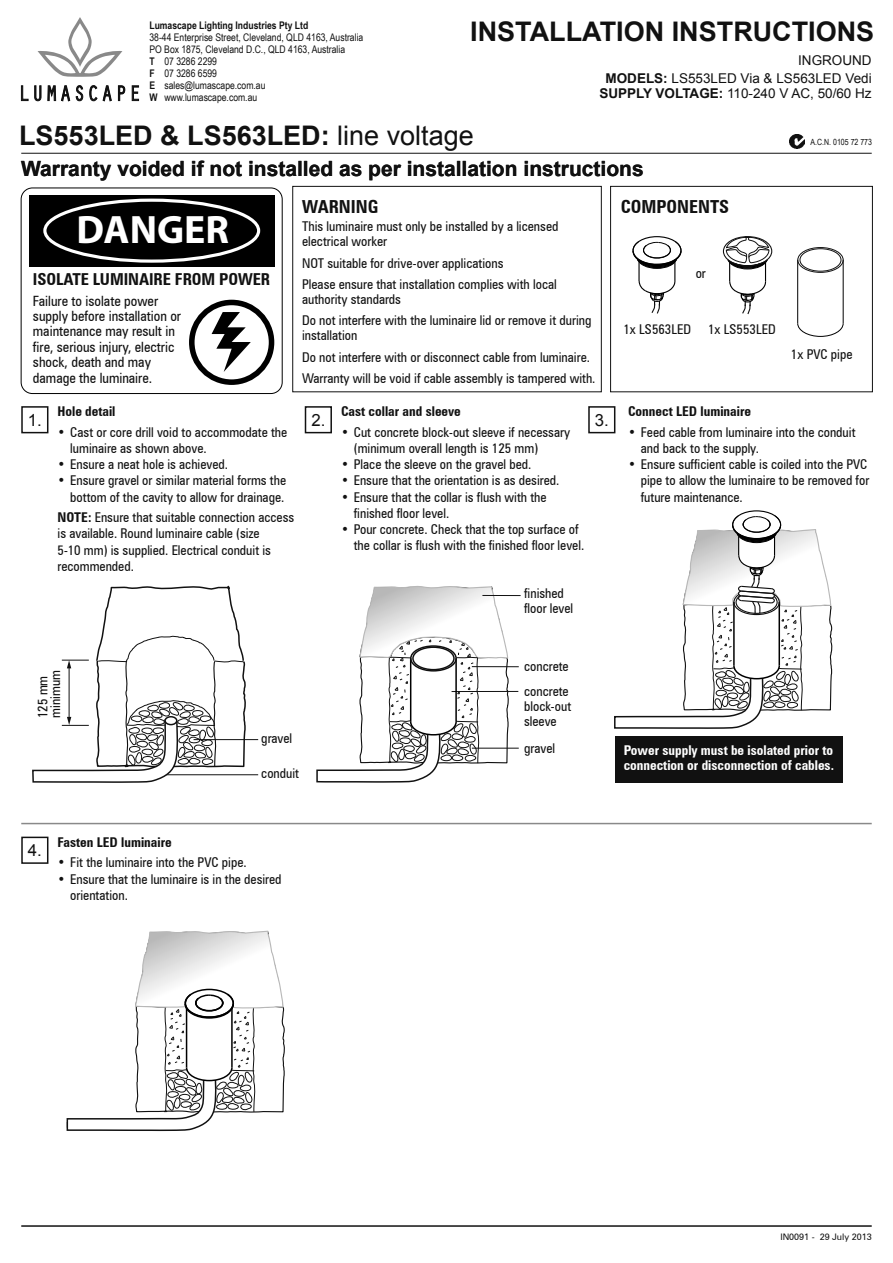
<style>
.page{position:relative;width:893px;height:1263px;background:#fff}
.page>*{position:absolute;margin:0;border:0;box-sizing:border-box;transform-origin:0 0}
.t1{font:700 39.75px "Myriad Pro";color:#fff}
.t2{font:700 27px "Arial";color:#111}
.t3{font:700 21px "Arial";color:#111}
.t4{font:700 condensed 18px "Zurich BT";color:#111}
.t5{font:16.8px "Arial";color:#111}
.t6{font:700 condensed 16.5px "Zurich BT";letter-spacing:-.005em;color:#111}
.t7{font:condensed 14.25px/15.3px "Zurich BT";color:#111}
.t8{font:condensed 13.5px/16.2px "Zurich BT";color:#111}
.t9{font:13.5px/15px "Arial";color:#111;text-align:center}
.t10{font:700 condensed 13.5px "Zurich BT";color:#111}
.t11{font:700 condensed 13.5px/15px "Zurich BT";color:#fff}
.t12{font:10.5px/12px "Arial Narrow";color:#111}
.t13{font:700 10.5px "Arial Narrow";color:#111}
.t14{font:9px "Zurich BT";color:#111}
.t15{font:8.55px "Arial Narrow";color:#111}
.s1{font-weight:700}
.s2{font-weight:400}
</style>
<div class="page">
<hr style="left:21px;top:153px;width:851px;height:1px;background:#111">
<hr style="left:21px;top:1225px;width:851px;height:2px;background:#111">
<svg style="left:21px;top:85px;width:7px;height:16px"></svg>
<svg style="left:132px;top:85px;width:7px;height:16px"></svg>
<svg style="left:34px;top:17px;width:91px;height:84px"></svg>
<div style="left:723px;top:236px;width:49px;height:30px;border:1px solid #111;border-radius:50%"></div>
<svg style="left:724px;top:236px;width:47px;height:79px"></svg>
<div style="left:632px;top:236px;width:49px;height:29px;border:1px solid #000;border-radius:50%"></div>
<svg style="left:632px;top:237px;width:50px;height:77px"></svg>
<img style="left:789px;top:134px;width:15px;height:15px">
<hr style="left:472px;top:666px;width:47px;height:1px;background:#111">
<hr style="left:472px;top:748px;width:47px;height:1px;background:#111">
<hr style="left:451px;top:691px;width:67px;height:1px;background:#111">
<hr style="left:482px;top:595px;width:39px;height:1px;background:#111">
<svg style="left:316px;top:586px;width:193px;height:197px"></svg>
<hr style="left:455px;top:658px;width:2px;height:64px;background:#000">
<hr style="left:410px;top:658px;width:1px;height:64px;background:#000">
<div style="left:410px;top:645px;width:47px;height:27px;border:1px solid #111;border-radius:50%"></div>
<div style="left:412px;top:646px;width:43px;height:24px;border:1px solid #111;border-radius:50%"></div>
<hr style="left:194px;top:739px;width:64px;height:1px;background:#111">
<hr style="left:152px;top:774px;width:106px;height:1px;background:#111">
<svg style="left:32px;top:585px;width:214px;height:198px"></svg>
<svg style="left:165px;top:717px;width:12px;height:8px"></svg>
<div style="left:164px;top:716px;width:13px;height:9px;border:1px solid #111;border-radius:50%"></div>
<svg style="left:66px;top:930px;width:219px;height:202px"></svg>
<hr style="left:21px;top:823px;width:851px;height:1px;background:#898989">
<svg style="left:797px;top:319px;width:46px;height:18px"></svg>
<hr style="left:843px;top:260px;width:1px;height:63px;background:#000">
<hr style="left:797px;top:260px;width:1px;height:63px;background:#000">
<div style="left:797px;top:247px;width:46px;height:26px;border:1px solid #111;border-radius:50%"></div>
<div style="left:799px;top:248px;width:42px;height:24px;border:1px solid #111;border-radius:50%"></div>
<div style="left:21px;top:406px;width:27px;height:27px;border:2px solid #111"></div>
<div style="left:305px;top:406px;width:27px;height:27px;border:2px solid #111"></div>
<div style="left:21px;top:837px;width:27px;height:27px;border:2px solid #111"></div>
<div style="left:21px;top:188px;width:261px;height:206px;border:1px solid #000;border-radius:11px"></div>
<div style="left:29px;top:195px;width:246px;height:71px;background:#000"></div>
<div style="left:189px;top:300px;width:85px;height:85px;border:6px solid #000;border-radius:50%"></div>
<svg style="left:212px;top:312px;width:39px;height:60px"></svg>
<div style="left:43px;top:199px;width:217px;height:64px;border:3px solid #fff;border-radius:50%"></div>
<div style="left:732px;top:510px;width:49px;height:29px;border:1px solid #000;border-radius:50%"></div>
<svg style="left:614px;top:511px;width:218px;height:218px"></svg>
<div style="left:588px;top:406px;width:27px;height:27px;border:2px solid #111"></div>
<div style="left:615px;top:737px;width:228px;height:46px;background:#111"></div>
<div style="left:292px;top:186px;width:310px;height:206px;border:1px solid #111"></div>
<div style="left:610px;top:186px;width:263px;height:206px;border:1px solid #111"></div>
<p class="t13" style="left:149px;top:19px;width:160px">Lumascape Lighting Industries Pty Ltd</p>
<p class="t12" style="left:149px;top:31px;width:215px">38-44 Enterprise Street, Cleveland, QLD 4163, Australia<br>PO Box 1875, Cleveland D.C., QLD 4163, Australia<br><span class="s1">T</span> 07 3286 2299<br><span class="s1">F</span> 07 3286 6599<br><span class="s1">E</span> sales@lumascape.com.au<br><span class="s1">W</span> www.lumascape.com.au</p>
<h2 class="t2" style="left:470px;top:17px;width:405px">INSTALLATION INSTRUCTIONS</h2>
<p class="t9" style="left:798px;top:53px;width:75px">INGROUND</p>
<p class="t9" style="left:599px;top:71px;width:274px"><span class="s1">MODELS:</span> LS553LED Via &amp; LS563LED Vedi<br><span class="s1">SUPPLY VOLTAGE:</span> 110-240 V AC, 50/60 Hz</p>
<h2 class="t2" style="left:19px;top:121px;width:456px">LS553LED &amp; LS563LED: <span class="s2">line voltage</span></h2>
<h3 class="t3" style="left:21px;top:157px;width:624px">Warranty voided if not installed as per installation instructions</h3>
<h3 class="t4" style="left:302px;top:195px;width:78px">WARNING</h3>
<h3 class="t4" style="left:621px;top:195px;width:110px">COMPONENTS</h3>
<p class="t8" style="left:302px;top:219px;width:258px;line-height:15px">This luminaire must only be installed by a licensed electrical worker</p>
<p class="t8" style="left:302px;top:252px;width:256px;line-height:21.5px">NOT suitable for drive-over applications<br>Please ensure that installation complies with local</p>
<p class="t8" style="left:302px;top:288px;width:291px;line-height:21.5px">authority standards<br>Do not interfere with the luminaire lid or remove it during</p>
<p class="t8" style="left:302px;top:325px;width:295px;line-height:21.5px">installation<br>Do not interfere with or disconnect cable from luminaire.<br>Warranty will be void if cable assembly is tampered with.</p>
<h1 class="t1" style="left:77px;top:206px;width:154px">DANGER</h1>
<p class="t6" style="left:33px;top:270px;width:239px">ISOLATE LUMINAIRE FROM POWER</p>
<p class="t7" style="left:33px;top:293px;width:150px">Failure to isolate power supply before installation or maintenance may result in fire, serious injury, electric shock, death and may damage the luminaire.</p>
<p class="t8" style="left:696px;top:265px;width:12px">or</p>
<p class="t8" style="left:623px;top:321px;width:69px">1x LS563LED</p>
<p class="t8" style="left:708px;top:321px;width:69px">1x LS553LED</p>
<p class="t15" style="left:810px;top:137px;width:63px">A.C.N. 0105 72 773</p>
<p class="t8" style="left:791px;top:346px;width:63px">1x PVC pipe</p>
<p class="t10" style="left:58px;top:403px;width:59px">Hole detail</p>
<p class="t8" style="left:70px;top:424px;width:218px;text-indent:-13px">• Cast or core drill void to accommodate the luminaire as shown above.</p>
<p class="t8" style="left:58px;top:456px;width:172px">• Ensure a neat hole is achieved.</p>
<p class="t8" style="left:58px;top:472px;width:230px;text-align:right">• Ensure gravel or similar material forms the bottom of the cavity to allow for drainage.</p>
<p class="t8" style="left:58px;top:509px;width:238px"><span class="s1">NOTE:</span> Ensure that suitable connection access is available. Round luminaire cable (size<br>5-10 mm) is supplied. Electrical conduit is recommended.</p>
<p class="t5" style="left:28px;top:411px;width:16px">1.</p>
<p class="t5" style="left:311px;top:411px;width:16px">2.</p>
<p class="t10" style="left:341px;top:403px;width:121px">Cast collar and sleeve</p>
<p class="t8" style="left:354px;top:424px;width:218px;text-indent:-13px">• Cut concrete block-out sleeve if necessary (minimum overall length is 125 mm)</p>
<p class="t8" style="left:341px;top:456px;width:192px">• Place the sleeve on the gravel bed.</p>
<p class="t8" style="left:341px;top:472px;width:220px">• Ensure that the orientation is as desired.</p>
<p class="t8" style="left:354px;top:489px;width:194px;text-indent:-13px">• Ensure that the collar is flush with the finished floor level.</p>
<p class="t8" style="left:354px;top:521px;width:232px;text-indent:-13px">• Pour concrete. Check that the top surface of the collar is flush with the finished floor level.</p>
<p class="t5" style="left:595px;top:411px;width:16px">3.</p>
<p class="t8" style="left:524px;top:586px;width:51px;line-height:15px">finished floor level</p>
<p class="t10" style="left:628px;top:403px;width:124px">Connect LED luminaire</p>
<p class="t8" style="left:641px;top:424px;width:216px;text-indent:-13px">• Feed cable from luminaire into the conduit and back to the supply.</p>
<p class="t8" style="left:641px;top:456px;width:230px;text-indent:-13px">• Ensure sufficient cable is coiled into the PVC pipe to allow the luminaire to be removed for future maintenance.</p>
<p class="t8" style="left:47px;top:718px;width:49px;rotate:-90deg">minimum</p>
<p class="t8" style="left:34px;top:718px;width:44px;rotate:-90deg">125 mm</p>
<p class="t8" style="left:261px;top:729px;width:32px">gravel</p>
<p class="t8" style="left:261px;top:765px;width:39px">conduit</p>
<p class="t8" style="left:524px;top:653px;width:46px;line-height:25px">concrete concrete</p>
<p class="t8" style="left:524px;top:698px;width:49px;line-height:15px">block-out sleeve</p>
<p class="t8" style="left:524px;top:740px;width:32px">gravel</p>
<p class="t11" style="left:624px;top:743px;width:212px">Power supply must be isolated prior to connection or disconnection of cables.</p>
<p class="t5" style="left:28px;top:841px;width:16px">4.</p>
<p class="t10" style="left:58px;top:834px;width:116px">Fasten LED luminaire</p>
<p class="t8" style="left:58px;top:854px;width:191px">• Fit the luminaire into the PVC pipe.</p>
<p class="t8" style="left:70px;top:871px;width:213px;text-indent:-13px">• Ensure that the luminaire is in the desired orientation.</p>
<p class="t14" style="left:780px;top:1232px;width:93px">IN0091 - 29 July 2013</p>
</div>
